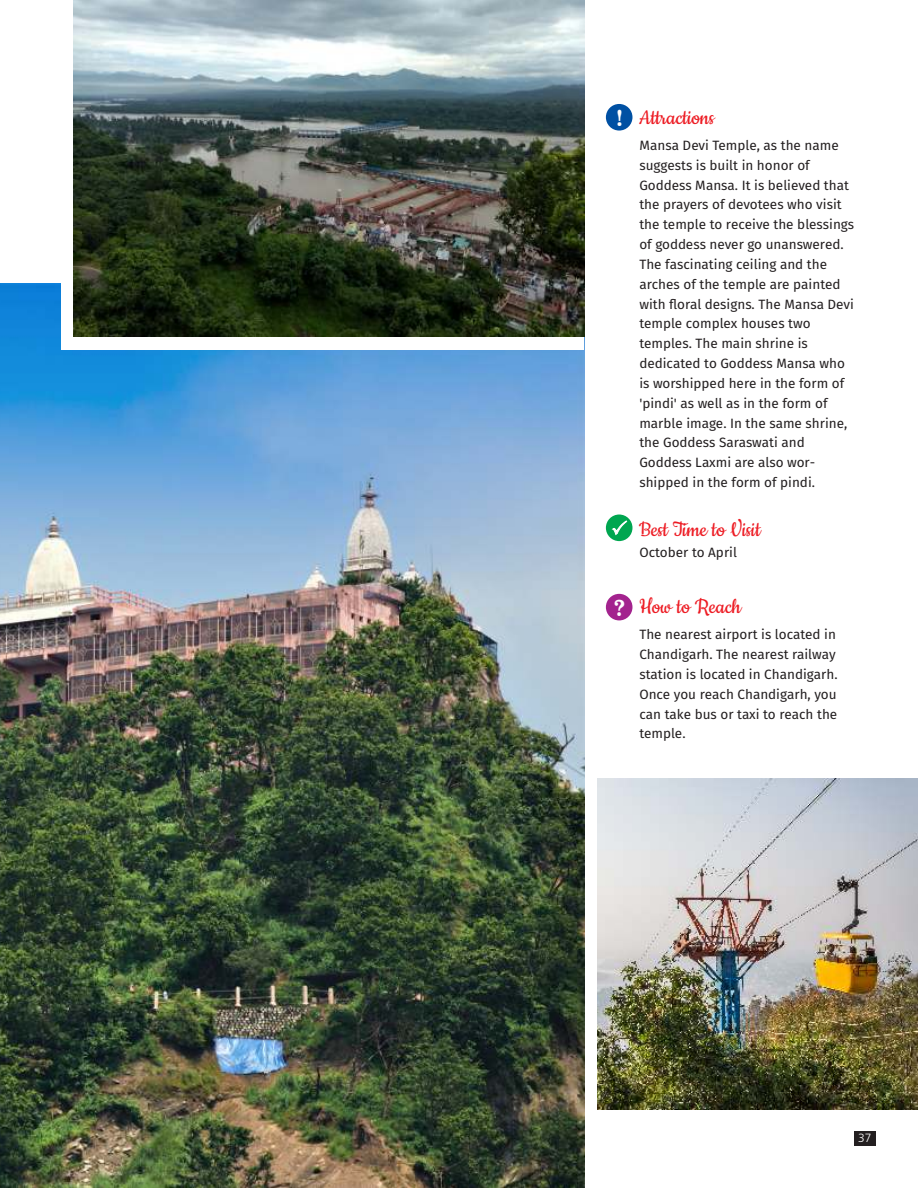
<style>
.page{position:relative;width:918px;height:1188px;background:#fff}
.page>*{position:absolute;margin:0;border:0;box-sizing:border-box;transform-origin:0 0}
.t1{font:24px "Cookie";color:#ed1c24}
.t2{font:13.5px/19.8px "Fira Sans";color:#231f20}
.t3{font:12px "Humanist 777 BT Light B";color:#fff}
</style>
<div class="page">
<img style="left:0;top:283px;width:584px;height:905px">
<div style="left:854px;top:1131px;width:21px;height:14px;background:#231f20"></div>
<svg style="left:603px;top:102px;width:32px;height:31px"></svg>
<div style="left:606px;top:104px;width:26px;height:27px;background:#0050a3;border-radius:50%"></div>
<svg style="left:603px;top:512px;width:32px;height:32px"></svg>
<div style="left:606px;top:515px;width:26px;height:26px;background:#00a650;border-radius:50%"></div>
<svg style="left:603px;top:591px;width:32px;height:32px"></svg>
<div style="left:606px;top:594px;width:26px;height:26px;background:#a3238e;border-radius:50%"></div>
<img style="left:597px;top:778px;width:321px;height:331px">
<div style="left:61px;top:13px;width:523px;height:336px;background:#fff"></div>
<img style="left:74px;top:0;width:510px;height:336px">
<h1 class="t1" style="left:616px;top:105px;width:100px"><sub>!</sub> Attractions</h1>
<p class="t2" style="left:639px;top:136px;width:216px">Mansa Devi Temple, as the name suggests is built in honor of<br>Goddess Mansa. It is believed that the prayers of devotees who visit the temple to receive the blessings of goddess never go unanswered.<br>The fascinating ceiling and the arches of the temple are painted with floral designs. The Mansa Devi temple complex houses two temples. The main shrine is dedicated to Goddess Mansa who is worshipped here in the form of 'pindi' as well as in the form of marble image. In the same shrine, the Goddess Saraswati and<br>Goddess Laxmi are also wor&shy;shipped in the form of pindi.</p>
<h1 class="t1" style="left:639px;top:517px;width:123px">Best Time to Visit</h1>
<p class="t2" style="left:639px;top:543px;width:99px">October to April</p>
<h1 class="t1" style="left:614px;top:594px;width:129px"><sub>?</sub> How to Reach</h1>
<p class="t2" style="left:639px;top:625px;width:200px">The nearest airport is located in<br>Chandigarh. The nearest railway station is located in Chandigarh.<br>Once you reach Chandigarh, you can take bus or taxi to reach the temple.</p>
<p class="t3" style="left:858px;top:1133px;width:15px">37</p>
</div>
